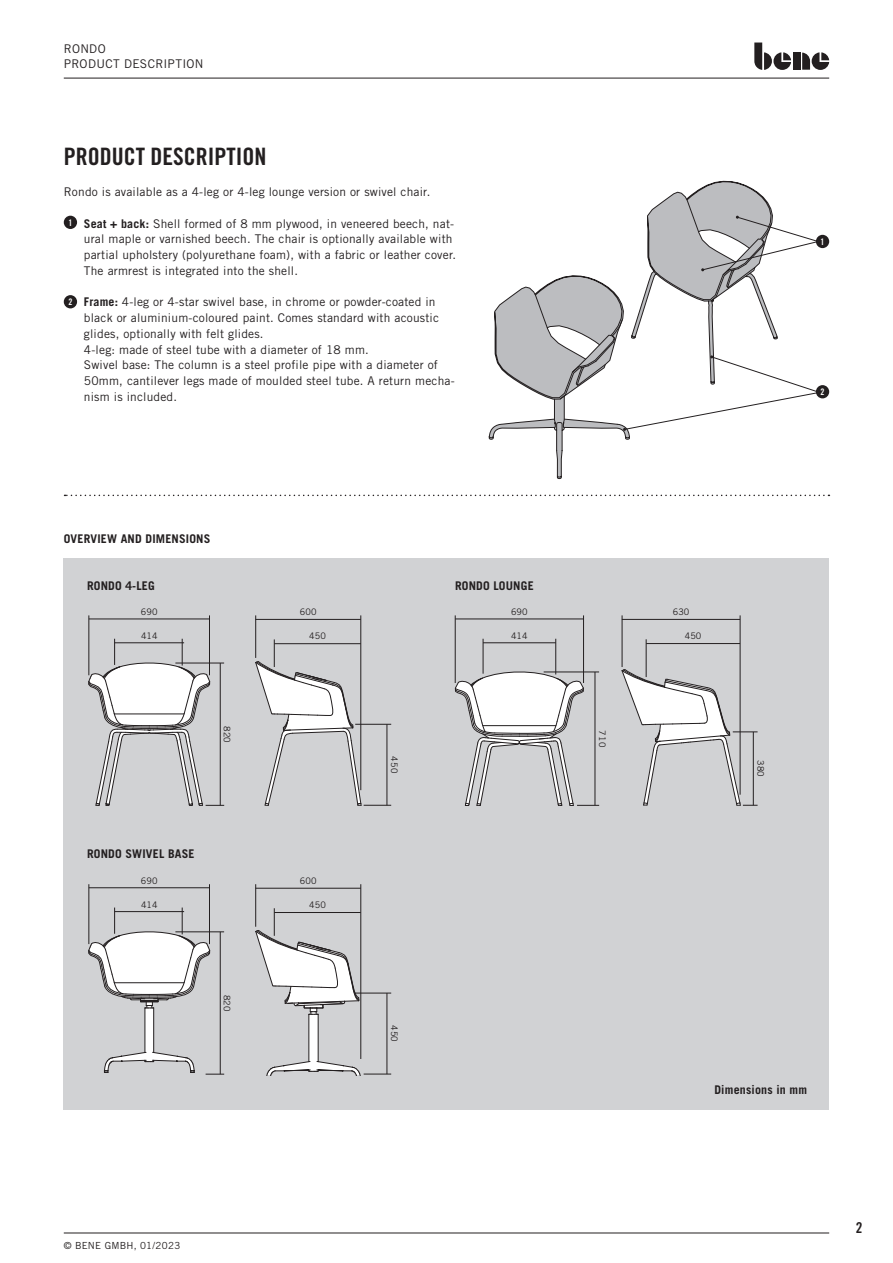
<style>
.page{position:relative;width:893px;height:1263px;background:#fff}
.page>*{position:absolute;margin:0;border:0;box-sizing:border-box;transform-origin:0 0}
.t1{font:24px "Trade Gothic LT Std Bd Cn 20";color:#231f20}
.t2{font:15px "Trade Gothic LT Std Bd Cn 20";color:#231f20}
.t3{font:12px/15.8px "Trade Gothic LT Std";letter-spacing:.015em;color:#231f20}
.t4{font:700 12px "Trade Gothic LT Std";letter-spacing:.015em;color:#231f20}
.t5{font:9.75px "Trade Gothic LT Std";letter-spacing:.025em;color:#231f20}
.t6{font:9px "Trade Gothic LT Std";letter-spacing:.01em;color:#231f20}
.t7{font:9px "Trade Gothic LT Std Bd Cn 20";color:#fff}
.s1{font-weight:700}
</style>
<div class="page">
<svg style="left:754px;top:43px;width:37px;height:27px"></svg>
<div style="left:793px;top:53px;width:7px;height:17px;background:#231f20"></div>
<svg style="left:802px;top:52px;width:27px;height:18px"></svg>
<div style="left:64px;top:558px;width:765px;height:552px;background:#d1d2d4"></div>
<div style="left:816px;top:235px;width:13px;height:13px;background:#231f20;border-radius:50%"></div>
<div style="left:816px;top:385px;width:13px;height:13px;background:#231f20;border-radius:50%"></div>
<svg style="left:489px;top:181px;width:330px;height:298px"></svg>
<hr style="left:64px;top:78px;width:765px;height:1px;background:#231f20">
<hr style="left:64px;top:1232px;width:765px;height:1px;background:#231f20">
<div style="left:64px;top:216px;width:13px;height:13px;background:#231f20;border-radius:50%"></div>
<div style="left:64px;top:295px;width:13px;height:13px;background:#231f20;border-radius:50%"></div>
<svg style="left:65px;top:495px;width:764px;height:1px"></svg>
<hr style="left:89px;top:615px;width:1px;height:60px;background:#231f20">
<hr style="left:255px;top:615px;width:1px;height:43px;background:#231f20">
<svg style="left:88px;top:639px;width:136px;height:167px"></svg>
<svg style="left:255px;top:639px;width:136px;height:167px"></svg>
<hr style="left:209px;top:615px;width:1px;height:60px;background:#231f20">
<hr style="left:361px;top:615px;width:1px;height:175px;background:#231f20">
<hr style="left:115px;top:642px;width:69px;height:1px;background:#231f20">
<hr style="left:220px;top:663px;width:1px;height:142px;background:#231f20">
<hr style="left:387px;top:724px;width:1px;height:81px;background:#231f20">
<hr style="left:89px;top:619px;width:120px;height:1px;background:#231f20">
<hr style="left:255px;top:619px;width:106px;height:1px;background:#231f20">
<hr style="left:274px;top:643px;width:87px;height:1px;background:#231f20">
<hr style="left:483px;top:639px;width:1px;height:35px;background:#231f20">
<hr style="left:455px;top:615px;width:1px;height:68px;background:#231f20">
<hr style="left:622px;top:615px;width:1px;height:52px;background:#231f20">
<hr style="left:646px;top:639px;width:1px;height:38px;background:#231f20">
<hr style="left:555px;top:639px;width:1px;height:35px;background:#231f20">
<svg style="left:455px;top:669px;width:144px;height:137px"></svg>
<svg style="left:622px;top:669px;width:136px;height:137px"></svg>
<hr style="left:583px;top:615px;width:1px;height:68px;background:#231f20">
<hr style="left:740px;top:615px;width:1px;height:180px;background:#231f20">
<hr style="left:483px;top:642px;width:73px;height:1px;background:#231f20">
<hr style="left:595px;top:672px;width:1px;height:133px;background:#231f20">
<hr style="left:753px;top:732px;width:1px;height:73px;background:#231f20">
<hr style="left:455px;top:619px;width:128px;height:1px;background:#231f20">
<hr style="left:622px;top:619px;width:118px;height:1px;background:#231f20">
<hr style="left:646px;top:643px;width:94px;height:1px;background:#231f20">
<hr style="left:89px;top:884px;width:1px;height:60px;background:#231f20">
<hr style="left:209px;top:884px;width:1px;height:60px;background:#231f20">
<hr style="left:89px;top:887px;width:120px;height:1px;background:#231f20">
<hr style="left:255px;top:884px;width:1px;height:43px;background:#231f20">
<hr style="left:361px;top:884px;width:1px;height:175px;background:#231f20">
<hr style="left:255px;top:888px;width:106px;height:1px;background:#231f20">
<svg style="left:255px;top:908px;width:136px;height:168px"></svg>
<hr style="left:387px;top:993px;width:1px;height:81px;background:#231f20">
<svg style="left:88px;top:907px;width:136px;height:168px"></svg>
<hr style="left:220px;top:932px;width:1px;height:142px;background:#231f20">
<p class="t3" style="left:64px;top:41px;width:139px;line-height:14.4px">RON DO<br>PRODUCT DESCRIPTION</p>
<h1 class="t1" style="left:64px;top:141px;width:204px">PRODUCT DESCRIPTION</h1>
<p class="t3" style="left:64px;top:184px;width:368px">Rondo is available as a 4-leg or 4-leg lounge version or swivel chair.</p>
<p class="t7" style="left:68px;top:217px;width:5px">1</p>
<p class="t7" style="left:68px;top:296px;width:5px">2</p>
<p class="t3" style="left:84px;top:215px;width:374px"><span class="s1">Seat + back:</span> Shell formed of 8 mm plywood, in veneered beech, nat&shy;ural maple or varnished beech. The chair is optionally available with partial upholstery (polyurethane foam), with a fabric or leather cover.<br>The armrest is integrated into the shell.</p>
<p class="t3" style="left:84px;top:294px;width:372px"><span class="s1">Frame:</span> 4-leg or 4-star swivel base, in chrome or powder-coated in black or aluminium-coloured paint. Comes standard with acoustic glides, optionally with felt glides.<br>4-leg: made of steel tube with a diameter of 18 mm.<br>Swivel base: The column is a steel profile pipe with a diameter of 50mm, cantilever legs made of moulded steel tube. A return mecha&shy;nism is included.</p>
<p class="t7" style="left:820px;top:236px;width:5px">1</p>
<p class="t7" style="left:820px;top:386px;width:5px">2</p>
<p class="t4" style="left:64px;top:531px;width:148px">OVERVIEW AND DIMENSIONS</p>
<p class="t4" style="left:87px;top:578px;width:69px">RONDO 4-LEG</p>
<p class="t4" style="left:455px;top:578px;width:80px">RONDO LOUNGE</p>
<p class="t6" style="left:141px;top:607px;width:18px">690</p>
<p class="t6" style="left:300px;top:607px;width:18px">600</p>
<p class="t6" style="left:309px;top:630px;width:18px">450</p>
<p class="t6" style="left:511px;top:630px;width:18px">414</p>
<p class="t6" style="left:511px;top:607px;width:18px">690</p>
<p class="t6" style="left:673px;top:607px;width:18px">630</p>
<p class="t6" style="left:685px;top:630px;width:18px">450</p>
<p class="t6" style="left:141px;top:630px;width:18px">414</p>
<p class="t6" style="left:233px;top:726px;width:18px;rotate:90deg">820</p>
<p class="t4" style="left:87px;top:846px;width:109px">RONDO SWIVEL BASE</p>
<p class="t6" style="left:141px;top:875px;width:18px">690</p>
<p class="t6" style="left:300px;top:875px;width:18px">600</p>
<p class="t6" style="left:309px;top:899px;width:18px">450</p>
<p class="t6" style="left:141px;top:899px;width:18px">414</p>
<p class="t6" style="left:233px;top:995px;width:18px;rotate:90deg">820</p>
<p class="t6" style="left:400px;top:756px;width:18px;rotate:90deg">450</p>
<p class="t6" style="left:400px;top:1025px;width:18px;rotate:90deg">450</p>
<p class="t6" style="left:608px;top:730px;width:18px;rotate:90deg">710</p>
<p class="t6" style="left:766px;top:760px;width:18px;rotate:90deg">380</p>
<p class="t4" style="left:714px;top:1082px;width:94px">Dimensions in mm</p>
<p class="t5" style="left:64px;top:1239px;width:118px">© Bene GmbH, 01/2023</p>
<p class="t2" style="left:856px;top:1218px;width:8px">2</p>
</div>
